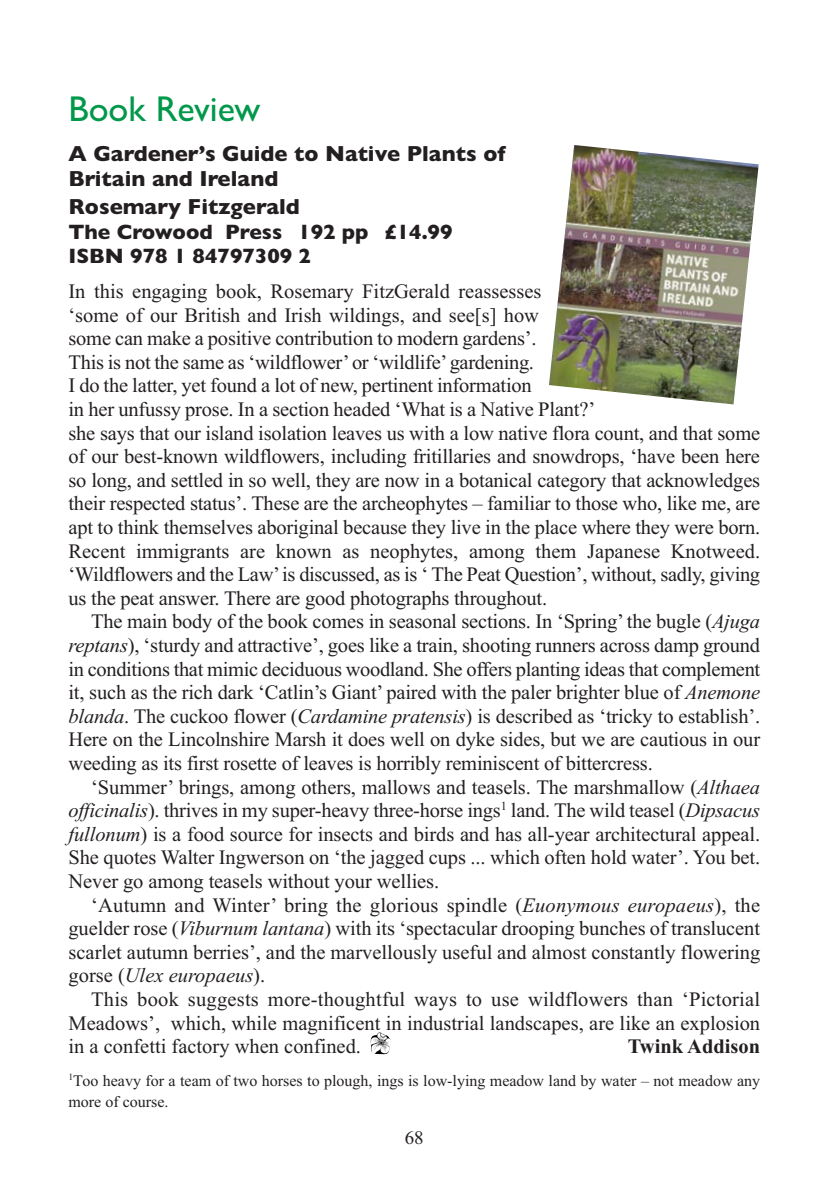
<style>
.page{position:relative;width:840px;height:1190px;background:#fff}
.page>*{position:absolute;margin:0;border:0;box-sizing:border-box;transform-origin:0 0}
.t1{font:36px "Gill Sans";color:#00984a}
.t2{font:700 22px/25px "Gill Sans";color:#231f20}
.t3{font:700 21px/24px "Gill Sans";color:#231f20}
.t4{font:20.4px/23.6px "Times New Roman";letter-spacing:-.01em;color:#231f20;text-align:justify}
.t5{font:700 20.4px "Times New Roman";color:#231f20}
.t6{font:19px "Times New Roman";color:#231f20}
.t7{font:16px/21px "Times New Roman";color:#231f20}
.s1{font-style:italic}
</style>
<div class="page">
<img style="left:549px;top:145px;width:210px;height:259px">
<img style="left:371px;top:1032px;width:20px;height:22px">
<h1 class="t1" style="left:69px;top:96px;width:193px">Book Review</h1>
<p class="t2" style="left:69px;top:144px;width:439px">A Gardener’s Guide to Native Plants of<br>Britain and Ireland</p>
<p class="t2" style="left:69px;top:197px;width:233px">Rosemary Fitzgerald</p>
<p class="t3" style="left:69px;top:222px;width:386px">The Crowood Press 192 pp £14.99<br>ISBN 978 1 84797309 2</p>
<p class="t4" style="left:69px;top:281px;width:693px;text-align:left">In this engaging book, Rosemary FitzGerald reassesses<br>‘some of our British and Irish wildings, and see[s] how<br>some can make a positive contribution to modern gardens’.<br>This is not the same as ‘wildflower’ or ‘wildlife’ gardening.<br>I do the latter, yet found a lot of new, pertinent information<br>in her unfussy prose. In a section headed ‘What is a Native Plant?’<br>she says that our island isolation leaves us with a low native flora count, and that some of our best-known wildflowers, including fritillaries and snowdrops, ‘have been here so long, and settled in so well, they are now in a botanical category that acknowledges their respected status’. These are the archeophytes – familiar to those who, like me, are apt to think themselves aboriginal because they live in the place where they were born.<br>Recent immigrants are known as neophytes, among them Japanese Knotweed. ‘Wildflowers and the Law’ is discussed, as is ‘ The Peat Question’, without, sadly, giving us the peat answer. There are good photographs throughout.</p>
<p class="t4" style="left:69px;top:612px;width:693px;text-indent:23px">The main body of the book comes in seasonal sections. In ‘Spring’ the bugle (<span class="s1">Ajuga reptans</span>), ‘sturdy and attractive’, goes like a train, shooting runners across damp ground in conditions that mimic deciduous woodland. She offers planting ideas that complement it, such as the rich dark ‘Catlin’s Giant’ paired with the paler brighter blue of <span class="s1">Anemone blanda</span>. The cuckoo flower (<span class="s1">Cardamine pratensis</span>) is described as ‘tricky to establish’.<br>Here on the Lincolnshire Marsh it does well on dyke sides, but we are cautious in our weeding as its first rosette of leaves is horribly reminiscent of bittercress.</p>
<p class="t4" style="left:69px;top:777px;width:693px;text-indent:23px">‘Summer’ brings, among others, mallows and teasels. The marshmallow (<span class="s1">Althaea officinalis</span>). thrives in my super-heavy three-horse ings<sup>1</sup> land. The wild teasel (<span class="s1">Dipsacus fullonum</span>) is a food source for insects and birds and has all-year architectural appeal.<br>She quotes Walter Ingwerson on ‘the jagged cups ... which often hold water’. You bet.<br>Never go among teasels without your wellies.</p>
<p class="t4" style="left:69px;top:895px;width:693px;text-indent:23px">‘Autumn and Winter’ bring the glorious spindle (<span class="s1">Euonymous europaeus</span>), the guelder rose (<span class="s1">Viburnum lantana</span>) with its ‘spectacular drooping bunches of translucent scarlet autumn berries’, and the marvellously useful and almost constantly flowering gorse (<span class="s1">Ulex europaeus</span>).</p>
<p class="t4" style="left:69px;top:989px;width:693px;text-indent:23px">This book suggests more-thoughtful ways to use wildflowers than ‘Pictorial Meadows’, which, while magnificent in industrial landscapes, are like an explosion in a confetti factory when confined.</p>
<p class="t5" style="left:628px;top:1034px;width:134px">Twink Addison</p>
<p class="t7" style="left:69px;top:1071px;width:693px"><sup>1</sup>Too heavy for a team of two horses to plough, ings is low-lying meadow land by water – not meadow any more of course.</p>
<p class="t6" style="left:405px;top:1131px;width:20px">68</p>
</div>
